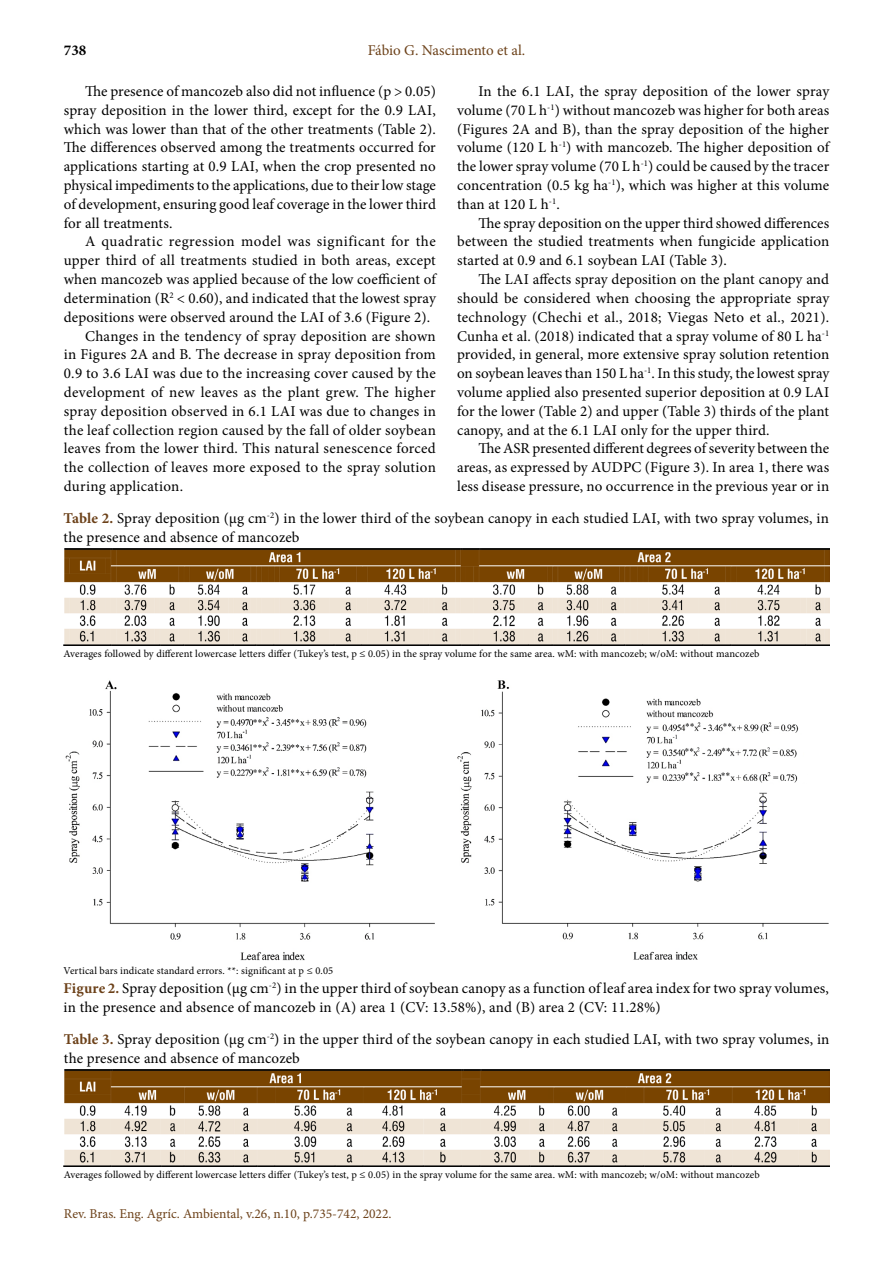
<style>
.page{position:relative;width:893px;height:1263px;background:#fff}
.page>*{position:absolute;margin:0;border:0;box-sizing:border-box;transform-origin:0 0}
.t1{font:15px/18.8px "Minion Pro";letter-spacing:.01em;color:#000;text-align:justify}
.t2{font:15px "Minion Pro";letter-spacing:.035em;color:#000}
.t3{font:15px "Minion Pro";letter-spacing:-.005em;color:#6c4119}
.t4{font:700 15px "Minion Pro";color:#000}
.t5{font:13.5px "Minion Pro";color:#6c4119}
.t6{font:10.5px "Minion Pro";letter-spacing:.005em;color:#000}
.s1{font-weight:700;color:#6c4119}
</style>
<div class="page">
<img style="left:65px;top:680px;width:370px;height:280px">
<img style="left:457px;top:680px;width:372px;height:280px">
<img style="left:64px;top:548px;width:765px;height:97px">
<img style="left:64px;top:1069px;width:765px;height:97px">
<p class="t4" style="left:64px;top:40px;width:24px">738</p>
<p class="t3" style="left:368px;top:40px;width:159px">Fábio G. Nascimento et al.</p>
<p class="t1" style="left:64px;top:82px;width:374px;text-indent:21px">The presence of mancozeb also did not influence (p &gt; 0.05) spray deposition in the lower third, except for the 0.9 LAI, which was lower than that of the other treatments (Table 2).<br>The differences observed among the treatments occurred for applications starting at 0.9 LAI, when the crop presented no physical impediments to the applications, due to their low stage of development, ensuring good leaf coverage in the lower third for all treatments.</p>
<p class="t2" style="left:85px;top:232px;width:352px">A quadratic regression model was significant for the</p>
<p class="t1" style="left:64px;top:251px;width:374px">upper third of all treatments studied in both areas, except</p>
<p class="t1" style="left:64px;top:270px;width:374px">when mancozeb was applied because of the low coefficient of</p>
<p class="t1" style="left:64px;top:289px;width:374px">determination (R<sup>2</sup> &lt; 0.60), and indicated that the lowest spray</p>
<p class="t1" style="left:64px;top:308px;width:368px">depositions were observed around the LAI of 3.6 (Figure 2).</p>
<p class="t1" style="left:85px;top:326px;width:352px">Changes in the tendency of spray deposition are shown</p>
<p class="t1" style="left:64px;top:345px;width:374px">in Figures 2A and B. The decrease in spray deposition from</p>
<p class="t1" style="left:64px;top:364px;width:373px">0.9 to 3.6 LAI was due to the increasing cover caused by the</p>
<p class="t1" style="left:64px;top:383px;width:373px">development of new leaves as the plant grew. The higher</p>
<p class="t1" style="left:64px;top:402px;width:374px">spray deposition observed in 6.1 LAI was due to changes in</p>
<p class="t1" style="left:64px;top:420px;width:374px">the leaf collection region caused by the fall of older soybean</p>
<p class="t1" style="left:64px;top:439px;width:374px">leaves from the lower third. This natural senescence forced</p>
<p class="t1" style="left:64px;top:458px;width:374px">the collection of leaves more exposed to the spray solution</p>
<p class="t1" style="left:64px;top:477px;width:121px">during application.</p>
<p class="t1" style="left:457px;top:82px;width:374px;text-indent:21px">In the 6.1 LAI, the spray deposition of the lower spray volume (70 L h<sup>-1</sup>) without mancozeb was higher for both areas (Figures 2A and B), than the spray deposition of the higher volume (120 L h<sup>-1</sup>) with mancozeb. The higher deposition of the lower spray volume (70 L h<sup>-1</sup>) could be caused by the tracer concentration (0.5 kg ha<sup>-1</sup>), which was higher at this volume than at 120 L h<sup>-1</sup>.</p>
<p class="t1" style="left:457px;top:214px;width:374px;text-indent:21px">The spray deposition on the upper third showed differences between the studied treatments when fungicide application started at 0.9 and 6.1 soybean LAI (Table 3).</p>
<p class="t1" style="left:457px;top:270px;width:374px;text-indent:21px">The LAI affects spray deposition on the plant canopy and should be considered when choosing the appropriate spray technology (Chechi et al., 2018; Viegas Neto et al., 2021).<br>Cunha et al. (2018) indicated that a spray volume of 80 L ha<sup>-1 </sup>provided, in general, more extensive spray solution retention on soybean leaves than 150 L ha<sup>-1</sup>. In this study, the lowest spray volume applied also presented superior deposition at 0.9 LAI for the lower (Table 2) and upper (Table 3) thirds of the plant canopy, and at the 6.1 LAI only for the upper third.</p>
<p class="t1" style="left:457px;top:439px;width:374px;text-indent:21px">The ASR presented different degrees of severity between the areas, as expressed by AUDPC (Figure 3). In area 1, there was less disease pressure, no occurrence in the previous year or in</p>
<p class="t1" style="left:64px;top:509px;width:767px"><span class="s1">Table 2.</span> Spray deposition (µg cm<sup>-2</sup>) in the lower third of the soybean canopy in each studied LAI, with two spray volumes, in the presence and absence of mancozeb</p>
<p class="t6" style="left:64px;top:647px;width:697px">Averages followed by different lowercase letters differ (Tukey’s test, p ≤ 0.05) in the spray volume for the same area. wM: with mancozeb; w/oM: without mancozeb</p>
<p class="t6" style="left:64px;top:964px;width:271px">Vertical bars indicate standard errors. **: significant at p ≤ 0.05</p>
<p class="t1" style="left:64px;top:979px;width:767px"><span class="s1">Figure 2.</span> Spray deposition (µg cm<sup>-2</sup>) in the upper third of soybean canopy as a function of leaf area index for two spray volumes, in the presence and absence of mancozeb in (A) area 1 (CV: 13.58%), and (B) area 2 (CV: 11.28%)</p>
<p class="t1" style="left:64px;top:1030px;width:767px"><span class="s1">Table 3.</span> Spray deposition (µg cm<sup>-2</sup>) in the upper third of the soybean canopy in each studied LAI, with two spray volumes, in the presence and absence of mancozeb</p>
<p class="t6" style="left:64px;top:1167px;width:697px">Averages followed by different lowercase letters differ (Tukey’s test, p ≤ 0.05) in the spray volume for the same area. wM: with mancozeb; w/oM: without mancozeb</p>
<p class="t5" style="left:64px;top:1204px;width:329px">Rev. Bras. Eng. Agríc. Ambiental, v.26, n.10, p.735-742, 2022.</p>
</div>
